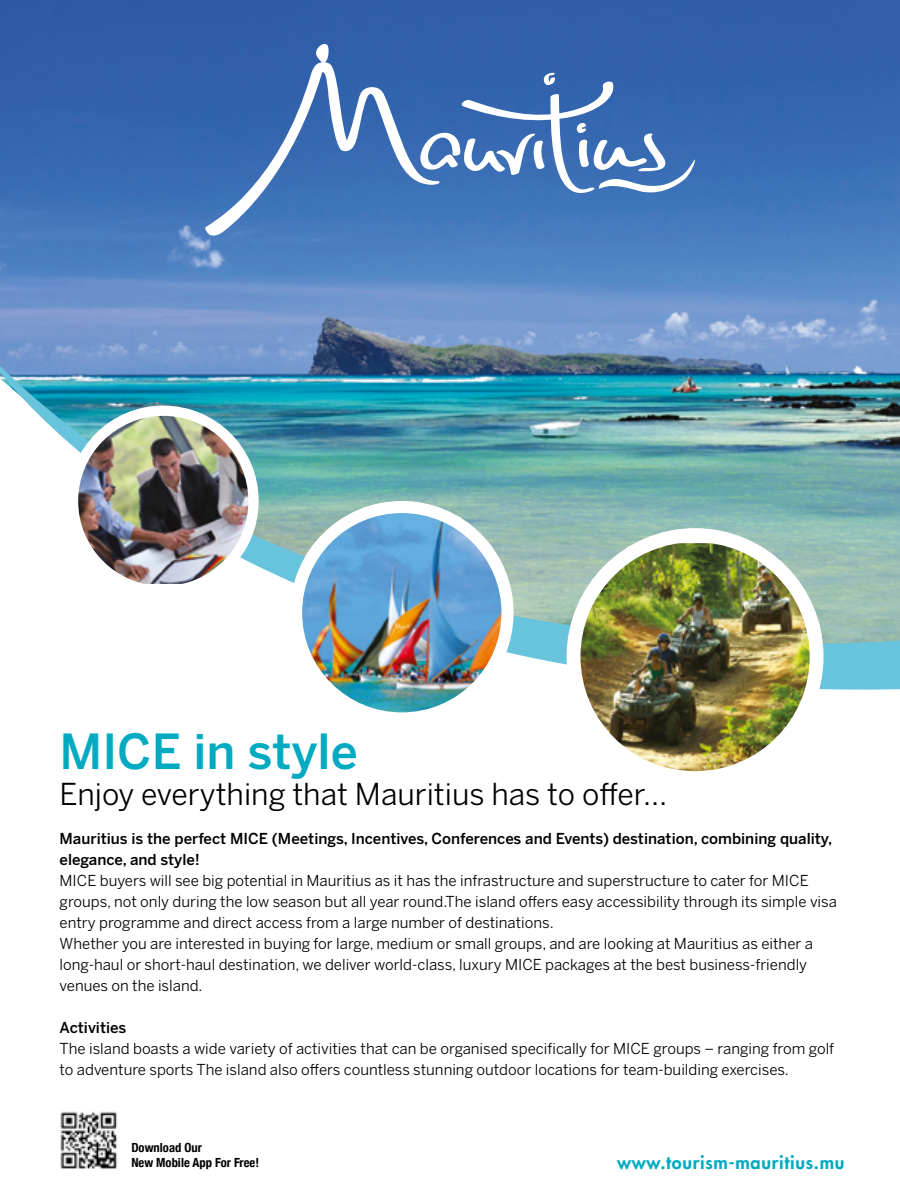
<style>
.page{position:relative;width:900px;height:1200px;background:#fff}
.page>*{position:absolute;margin:0;border:0;box-sizing:border-box;transform-origin:0 0}
.t1{font:500 48px "Benton Sans";color:#00aac1}
.t2{font:30px "Benton Sans";color:#000}
.t3{font:800 18px "Futura LT";letter-spacing:.04em;color:#00aac1}
.t4{font:15px/21px "Benton Sans";color:#000}
.t5{font:500 15px/21px "Benton Sans";color:#000}
.t6{font:700 condensed 12.6px/15.1px "Helvetica Neue";color:#000}
</style>
<div class="page">
<img style="left:0;top:0;width:900px;height:346px">
<img style="left:0;top:346px;width:900px;height:344px">
<img style="left:73px;top:411px;width:181px;height:173px">
<div style="left:68px;top:406px;width:191px;height:190px;border:10px solid #fff;border-radius:50%"></div>
<img style="left:296px;top:507px;width:212px;height:211px;border-radius:106px">
<div style="left:290px;top:501px;width:224px;height:224px;border:12px solid #fff;border-radius:50%"></div>
<img style="left:574px;top:543px;width:243px;height:227px">
<div style="left:567px;top:528px;width:257px;height:257px;border:14px solid #fff;border-radius:50%"></div>
<svg style="left:205px;top:44px;width:491px;height:194px;background:#4d7aba"></svg>
<img style="left:60px;top:1111px;width:57px;height:58px">
<h1 class="t1" style="left:60px;top:723px;width:300px">MICE in style</h1>
<h2 class="t2" style="left:60px;top:776px;width:609px">Enjoy everything that Mauritius has to offer…</h2>
<p class="t5" style="left:60px;top:828px;width:774px">Mauritius is the perfect MICE (Meetings, Incentives, Conferences and Events) destination, combining quality, elegance, and style!</p>
<p class="t4" style="left:60px;top:870px;width:779px">MICE buyers will see big potential in Mauritius as it has the infrastructure and superstructure to cater for MICE groups, not only during the low season but all year round.The island offers easy accessibility through its simple visa entry programme and direct access from a large number of destinations.<br>Whether you are interested in buying for large, medium or small groups, and are looking at Mauritius as either a long-haul or short-haul destination, we deliver world-class, luxury MICE packages at the best business-friendly venues on the island.</p>
<p class="t5" style="left:60px;top:1017px;width:68px">Activities</p>
<p class="t4" style="left:60px;top:1038px;width:776px">The island boasts a wide variety of activities that can be organised specifically for MICE groups – ranging from golf to adventure sports The island also offers countless stunning outdoor locations for team-building exercises.</p>
<p class="t6" style="left:131px;top:1139px;width:129px">Download Our<br>New Mobile App For Free!</p>
<p class="t3" style="left:617px;top:1150px;width:229px">www.tourism-mauritius.mu</p>
</div>
